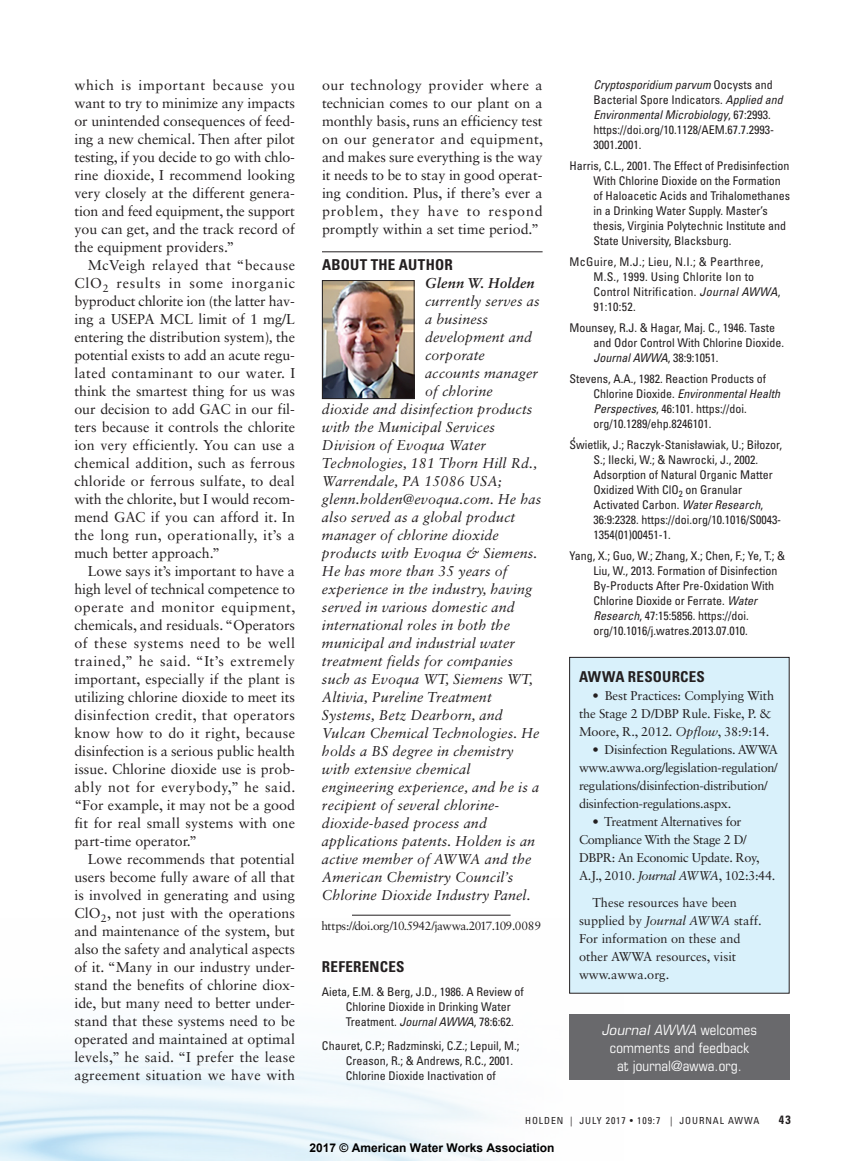
<style>
.page{position:relative;width:864px;height:1161px;background:#fff}
.page>*{position:absolute;margin:0;border:0;box-sizing:border-box;transform-origin:0 0}
.t1{font:700 condensed 15px "Univers LT Std";letter-spacing:.015em;color:#231f20}
.t2{font:14.25px/18px "Sabon LT Std";letter-spacing:.01em;color:#231f20;text-align:justify}
.t3{font:italic 14.25px "Sabon LT Std";letter-spacing:.01em;color:#231f20}
.t4{font:condensed 14.25px/18px "Eurostile LT Std";letter-spacing:.01em;color:#fff;text-align:center}
.t5{font:italic 700 14.25px "Sabon LT Std";letter-spacing:.01em;color:#231f20}
.t6{font:12.75px/18px "Sabon LT Std";letter-spacing:-.025em;color:#231f20}
.t7{font:12.75px/18px "Sabon LT Std";color:#231f20}
.t8{font:condensed 12px/15px "Univers LT Std";color:#231f20}
.t9{font:condensed 12px/15px "Univers LT Std";letter-spacing:.025em;color:#231f20}
.t10{font:12px "Sabon LT Std";letter-spacing:-.05em;color:#231f20}
.t11{font:700 12px "Arial";color:#000}
.t12{font:700 condensed 12px "Univers LT Std";color:#231f20}
.t13{font:condensed 9.75px "Univers LT Std";letter-spacing:.1em;color:#231f20}
.s1{font-style:italic}
.s2{font-style:italic;font-size:15px}
.s3{font-style:italic;font-size:14.1px}
</style>
<div class="page">
<hr style="left:322px;top:252px;width:221px;height:1px;background:#231f20">
<img style="left:324px;top:282px;width:89px;height:115px">
<div style="left:322px;top:280px;width:93px;height:119px;border:1px solid #231f20"></div>
<hr style="left:352px;top:915px;width:159px;height:1px;background:#231f20">
<div style="left:569px;top:1014px;width:221px;height:66px;background:#69696c"></div>
<div style="left:570px;top:657px;width:219px;height:336px;background:#d9f1fb"></div>
<div style="left:569px;top:657px;width:221px;height:337px;border:1px solid #231f20"></div>
<p class="t2" style="left:74px;top:76px;width:222px">which is important because you want to try to minimize any impacts or unintended consequences of feed&shy;ing a new chemical. Then after pilot testing, if you decide to go with chlo&shy;rine dioxide, I recommend looking very closely at the different genera&shy;tion and feed equipment, the support you can get, and the track record of the equipment providers.”</p>
<p class="t2" style="left:74px;top:256px;width:222px;text-indent:13px">McVeigh relayed that “because ClO<sub>2</sub> results in some inorganic byproduct chlorite ion (the latter hav&shy;ing a USEPA MCL limit of 1 mg/L entering the distribution system)<span class="s1">,</span> the potential exists to add an acute regu&shy;lated contaminant to our water. I think the smartest thing for us was our decision to add GAC in our fil&shy;ters because it controls the chlorite ion very efficiently. You can use a chemical addition, such as ferrous chloride or ferrous sulfate, to deal with the chlorite, but I would recom&shy;mend GAC if you can afford it. In the long run, operationally, it’s a much better approach.”</p>
<p class="t2" style="left:74px;top:562px;width:223px;text-indent:13px">Lowe says it’s important to have a high level of technical competence to operate and monitor equipment, chemicals, and residuals. “Operators of these systems need to be well trained,” he said. “It’s extremely important, especially if the plant is utilizing chlorine dioxide to meet its disinfection credit, that operators know how to do it right, because disinfection is a serious public health issue. Chlorine dioxide use is prob&shy;ably not for everybody,” he said. “For example, it may not be a good fit for real small systems with one part-time operator.”</p>
<p class="t2" style="left:74px;top:850px;width:222px;text-indent:13px">Lowe recommends that potential users become fully aware of all that is involved in generating and using ClO<sub>2</sub>, not just with the operations and maintenance of the system, but also the safety and analytical aspects of it. “Many in our industry under&shy;stand the benefits of chlorine diox&shy;ide, but many need to better under&shy;stand that these systems need to be operated and maintained at optimal levels,” he said. “I prefer the lease agreement situation we have with</p>
<p class="t2" style="left:322px;top:76px;width:223px">our technology provider where a technician comes to our plant on a monthly basis, runs an efficiency test on our generator and equipment, and makes sure everything is the way it needs to be to stay in good operat&shy;ing condition. Plus, if there’s ever a problem, they have to respond promptly within a set time period.”</p>
<p class="t1" style="left:322px;top:255px;width:132px">ABOUT THE AUTHOR</p>
<p class="t5" style="left:425px;top:274px;width:111px">Glenn W. Holden</p>
<p class="t3" style="left:425px;top:293px;width:116px">currently serves as</p>
<p class="t3" style="left:425px;top:311px;width:65px">a business</p>
<p class="t3" style="left:425px;top:329px;width:109px">development and</p>
<p class="t3" style="left:425px;top:347px;width:61px">corporate</p>
<p class="t3" style="left:425px;top:365px;width:114px">accounts manager</p>
<p class="t3" style="left:425px;top:383px;width:69px">of chlorine</p>
<p class="t3" style="left:322px;top:401px;width:212px">dioxide and disinfection products</p>
<p class="t3" style="left:322px;top:419px;width:175px">with the Municipal Services</p>
<p class="t3" style="left:322px;top:437px;width:166px">Division of Evoqua Water</p>
<p class="t3" style="left:322px;top:455px;width:217px">Technologies, 181 Thorn Hill Rd.,</p>
<p class="t3" style="left:322px;top:473px;width:181px">Warrendale, PA 15086 USA;</p>
<p class="t3" style="left:322px;top:491px;width:221px">glenn.holden@evoqua.com. He has</p>
<p class="t3" style="left:322px;top:509px;width:195px">also served as a global product</p>
<p class="t3" style="left:322px;top:527px;width:178px">manager of chlorine dioxide</p>
<p class="t3" style="left:322px;top:545px;width:217px">products with Evoqua &amp; Siemens.</p>
<p class="t3" style="left:322px;top:563px;width:187px">He has more than 35 years of</p>
<p class="t3" style="left:322px;top:581px;width:212px">experience in the industry, having</p>
<p class="t3" style="left:322px;top:599px;width:194px">served in various domestic and</p>
<p class="t3" style="left:322px;top:617px;width:190px">international roles in both the</p>
<p class="t3" style="left:322px;top:635px;width:195px">municipal and industrial water</p>
<p class="t3" style="left:322px;top:653px;width:192px">treatment fields for companies</p>
<p class="t3" style="left:322px;top:671px;width:213px">such as Evoqua WT, Siemens WT,</p>
<p class="t3" style="left:322px;top:689px;width:171px">Altivia, Pureline Treatment</p>
<p class="t3" style="left:322px;top:707px;width:182px">Systems, Betz Dearborn, and</p>
<p class="t3" style="left:322px;top:725px;width:219px">Vulcan Chemical Technologies. He</p>
<p class="t3" style="left:322px;top:743px;width:193px">holds a BS degree in chemistry</p>
<p class="t3" style="left:322px;top:761px;width:150px">with extensive chemical</p>
<p class="t3" style="left:322px;top:779px;width:219px">engineering experience, and he is a</p>
<p class="t3" style="left:322px;top:797px;width:179px">recipient of several chlorine-</p>
<p class="t3" style="left:322px;top:815px;width:166px">dioxide-based process and</p>
<p class="t3" style="left:322px;top:833px;width:215px">applications patents. Holden is an</p>
<p class="t3" style="left:322px;top:851px;width:211px">active member of AWWA and the</p>
<p class="t3" style="left:322px;top:869px;width:193px">American Chemistry Council’s</p>
<p class="t3" style="left:322px;top:887px;width:210px">Chlorine Dioxide Industry Panel.</p>
<p class="t10" style="left:322px;top:919px;width:221px">https://doi.org/10.5942/jawwa.2017.109.0089</p>
<p class="t1" style="left:322px;top:957px;width:84px">REFERENCES</p>
<p class="t8" style="left:346px;top:984px;width:180px;text-indent:-24px">Aieta, E.M. &amp; Berg, J.D., 1986. A Review of<br>Chlorine Dioxide in Drinking Water<br>Treatment. <span class="s1">Journal AWWA</span>, 78:6:62.</p>
<p class="t8" style="left:346px;top:1038px;width:175px;text-indent:-24px">Chauret, C.P.; Radzminski, C.Z.; Lepuil, M.;<br>Creason, R.; &amp; Andrews, R.C., 2001.<br>Chlorine Dioxide Inactivation of</p>
<p class="t8" style="left:593px;top:77px;width:191px"><span class="s1">Cryptosporidium parvum</span> Oocysts and Bacterial Spore Indicators. <span class="s1">Applied and Environmental Microbiology</span>, 67:2993. https://doi.org/10.1128/AEM.67.7.2993- 3001.2001.</p>
<p class="t8" style="left:593px;top:158px;width:198px;text-indent:-24px">Harris, C.L., 2001. The Effect of Predisinfection With Chlorine Dioxide on the Formation of Haloacetic Acids and Trihalomethanes in a Drinking Water Supply. Master’s thesis, Virginia Polytechnic Institute and State University, Blacksburg.</p>
<p class="t9" style="left:593px;top:254px;width:188px;text-indent:-24px">McGuire, M.J.; Lieu, N.I.; &amp; Pearthree,<br>M.S., 1999. Using Chlorite Ion to<br>Control Nitrification. <span class="s1">Journal AWWA</span>,<br>91:10:52.</p>
<p class="t8" style="left:593px;top:320px;width:192px;text-indent:-24px">Mounsey, R.J. &amp; Hagar, Maj. C., 1946. Taste and Odor Control With Chlorine Dioxide.<br><span class="s1">Journal AWWA</span>, 38:9:1051.</p>
<p class="t8" style="left:593px;top:371px;width:188px;text-indent:-24px">Stevens, A.A., 1982. Reaction Products of Chlorine Dioxide. <span class="s1">Environmental Health Perspectives</span>, 46:101. https://doi. org/10.1289/ehp.8246101.</p>
<p class="t8" style="left:593px;top:437px;width:190px;text-indent:-24px">S’wietlik, J.; Raczyk-Stanisławiak, U.; Biłozor, S.; Ilecki, W.; &amp; Nawrocki, J., 2002.<br>Adsorption of Natural Organic Matter Oxidized With ClO<sub>2</sub> on Granular Activated Carbon. <span class="s1">Water Research</span>, 36:9:2328. https://doi.org/10.1016/S0043- 1354(01)00451-1.</p>
<p class="t8" style="left:593px;top:548px;width:193px;text-indent:-24px">Yang, X.; Guo, W.; Zhang, X.; Chen, F.; Ye, T.; &amp; Liu, W., 2013. Formation of Disinfection By-Products After Pre-Oxidation With Chlorine Dioxide or Ferrate. <span class="s1">Water Research</span>, 47:15:5856. https://doi. org/10.1016/j.watres.2013.07.010.</p>
<p class="t1" style="left:579px;top:668px;width:128px">AWWA RESOURCES</p>
<p class="t6" style="left:579px;top:687px;width:197px;text-indent:14px">• Best Practices: Complying With the Stage 2 D/DBP Rule. Fiske, P. &amp;<br>Moore, R., 2012. <span class="s1">Opflow</span>, 38:9:14.</p>
<p class="t6" style="left:579px;top:741px;width:201px;text-indent:14px">• Disinfection Regulations. AWWA www.awwa.org/legislation-regulation/ regulations/disinfection-distribution/ disinfection-regulations.aspx.</p>
<p class="t6" style="left:579px;top:813px;width:198px;text-indent:14px">• Treatment Alternatives for<br>Compliance With the Stage 2 D/<br>DBPR: An Economic Update. Roy,<br>A.J., 2010. <span class="s1">Journal AWWA</span>, 102:3:44.</p>
<p class="t7" style="left:579px;top:894px;width:184px;text-indent:14px">These resources have been supplied by <span class="s1">Journal AWWA</span> staff.<br>For information on these and other AWWA resources, visit www.awwa.org.</p>
<p class="t4" style="left:602px;top:1020px;width:157px"><span class="s2">J</span><span class="s3">ournal</span> <span class="s1">AWWA</span> we l c o m e s comments and feedback<br>at journal@awwa.org.</p>
<p class="t13" style="left:525px;top:1115px;width:236px">HOLDEN | JULY 2017 • 109:7 | JOURNAL AWWA</p>
<p class="t12" style="left:779px;top:1113px;width:13px">43</p>
<p class="t11" style="left:310px;top:1139px;width:246px">2017 © American Water Works Association</p>
</div>
